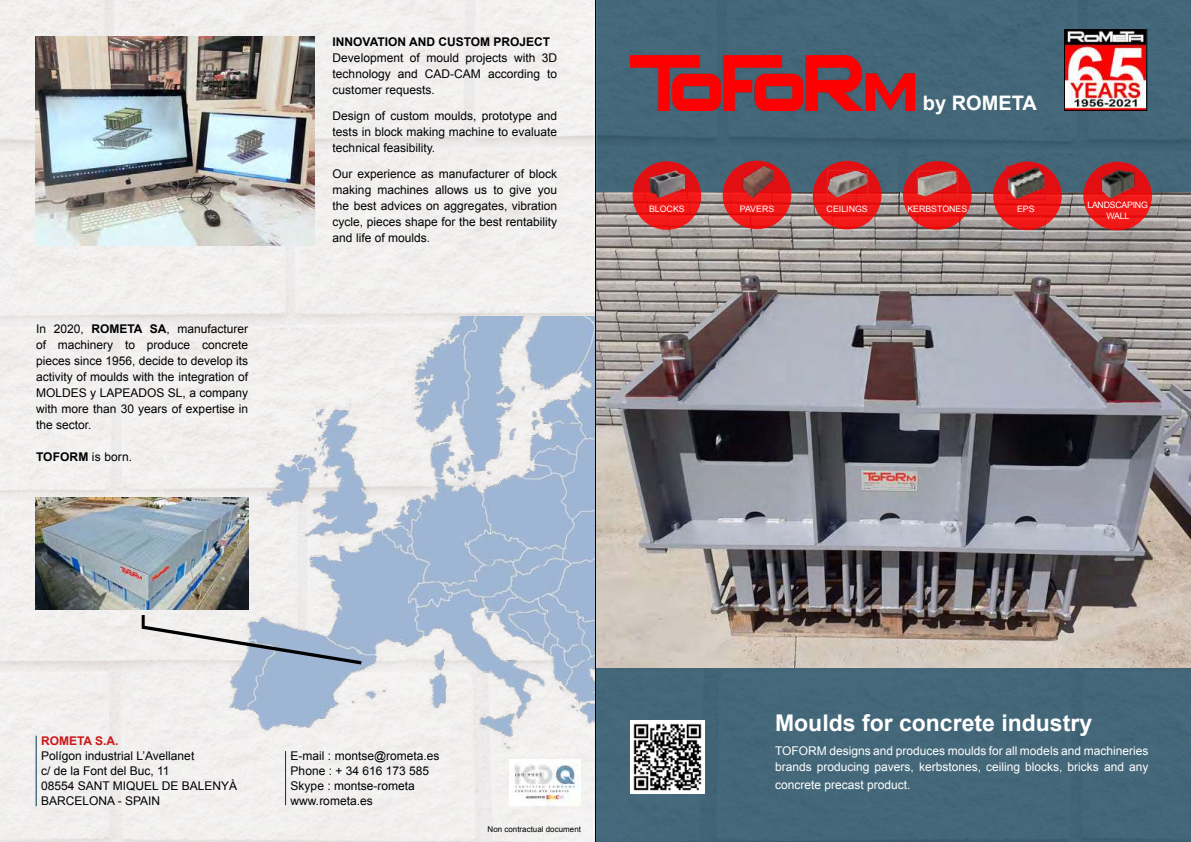
<style>
.page{position:relative;width:1191px;height:842px;background:#fff}
.page>*{position:absolute;margin:0;border:0;box-sizing:border-box;transform-origin:0 0}
.t1{font:700 23px "Arial";color:#fff}
.t2{font:700 20px "Arial";color:#fff}
.t3{font:12px/16px "Arial";color:#000;text-align:justify}
.t4{font:12px/16px "Arial";color:#fff}
.t5{font:700 12px "Arial";color:#000}
.t6{font:700 12px "Arial";color:#cd1719}
.t7{font:8.8px "Arial";color:#fff}
.t8{font:8.8px/10.6px "Arial";letter-spacing:-.03em;color:#fff;text-align:center}
.t9{font:8px "Arial";color:#000}
.s1{font-weight:700}
</style>
<div class="page">
<div style="left:0;top:0;width:595px;height:842px;background:#f1f0ef"></div>
<div style="left:594px;top:641px;width:597px;height:201px;background:#446879"></div>
<div style="left:596px;top:0;width:595px;height:192px;background:#436779"></div>
<img style="left:596px;top:192px;width:595px;height:476px">
<img style="left:35px;top:36px;width:280px;height:210px">
<img style="left:227px;top:317px;width:367px;height:436px">
<img style="left:36px;top:498px;width:212px;height:112px">
<svg style="left:138px;top:623px;width:227px;height:44px"></svg>
<hr style="left:142px;top:615px;width:3px;height:14px;background:#000">
<svg style="left:632px;top:161px;width:69px;height:69px;background:#e71718"></svg>
<svg style="left:722px;top:161px;width:69px;height:68px;background:#e81616"></svg>
<div style="left:813px;top:161px;width:68px;height:68px;background:linear-gradient(to right,#eb1616,#ec1515);border-radius:50%"></div>
<svg style="left:903px;top:161px;width:68px;height:69px;background:#e81516"></svg>
<svg style="left:1083px;top:162px;width:69px;height:68px;background:#ea1515"></svg>
<svg style="left:993px;top:162px;width:68px;height:68px;background:#ea1515"></svg>
<img style="left:650px;top:170px;width:34px;height:27px">
<img style="left:742px;top:166px;width:31px;height:31px">
<img style="left:829px;top:172px;width:37px;height:24px">
<div style="left:827px;top:170px;width:41px;height:28px;border:1px solid #e42721"></div>
<img style="left:919px;top:173px;width:36px;height:22px">
<div style="left:917px;top:171px;width:40px;height:26px;border:1px solid #e42721"></div>
<img style="left:1008px;top:168px;width:35px;height:29px">
<div style="left:1006px;top:166px;width:39px;height:33px;border:1px solid #e20e1d"></div>
<img style="left:1100px;top:169px;width:35px;height:30px">
<img style="left:630px;top:721px;width:75px;height:73px">
<hr style="left:595px;top:0;width:1px;height:842px;background:#000">
<img style="left:630px;top:55px;width:284px;height:55px">
<img style="left:1066px;top:32px;width:79px;height:77px">
<div style="left:1064px;top:30px;width:83px;height:81px;border:1px solid #000"></div>
<img style="left:509px;top:759px;width:72px;height:46px">
<hr style="left:285px;top:751px;width:1px;height:54px;background:#00354f">
<hr style="left:36px;top:736px;width:1px;height:70px;background:#00354f">
<p class="t3" style="left:36px;top:321px;width:214px">In 2020, <span class="s1">ROMETA SA</span>, manufacturer of machinery to produce concrete pieces since 1956, decide to develop its activity of moulds with the integration of MOLDES y LAPEADOS SL, a company with more than 30 years of expertise in the sector.</p>
<p class="t3" style="left:36px;top:449px;width:98px"><span class="s1">TOFORM</span> is born.</p>
<p class="t5" style="left:333px;top:33px;width:219px">INNOVATION AND CUSTOM PROJECT</p>
<p class="t3" style="left:333px;top:50px;width:226px">Development of mould projects with 3D technology and CAD-CAM according to customer requests.</p>
<p class="t3" style="left:333px;top:108px;width:226px">Design of custom moulds, prototype and tests in block making machine to evaluate technical feasibility.</p>
<p class="t3" style="left:333px;top:165px;width:226px">Our experience as manufacturer of block making machines allows us to give you the best advices on aggregates, vibration cycle, pieces shape for the best rentability and life of moulds.</p>
<h2 class="t2" style="left:922px;top:90px;width:116px">by ROMETA</h2>
<p class="t7" style="left:740px;top:203px;width:36px">PAVERS</p>
<p class="t7" style="left:907px;top:203px;width:61px">KERBSTONES</p>
<p class="t8" style="left:1087px;top:200px;width:62px">LANDSCAPING<br>WALL</p>
<p class="t7" style="left:649px;top:203px;width:37px">BLOCKS</p>
<p class="t7" style="left:826px;top:203px;width:43px">CEILINGS</p>
<p class="t7" style="left:1017px;top:203px;width:19px">EPS</p>
<p class="t6" style="left:41px;top:733px;width:79px">ROMETA S.A.</p>
<p class="t3" style="left:41px;top:748px;width:198px;line-height:15px;text-align:left">Polígon industrial L’Avellanet<br>c/ de la Font del Buc, 11<br>08554 SANT MIQUEL DE BALENYÀ<br>BARCELONA - SPAIN</p>
<p class="t3" style="left:291px;top:748px;width:150px;line-height:15px;text-align:left">E-mail : montse@rometa.es<br>Phone : + 34 616 173 585<br>Skype : montse-rometa www.rometa.es</p>
<p class="t9" style="left:487px;top:823px;width:95px">Non contractual document</p>
<h1 class="t1" style="left:775px;top:708px;width:318px">Moulds for concrete industry</h1>
<p class="t4" style="left:775px;top:743px;width:375px">TOFORM designs and produces moulds for all models and machineries brands producing pavers, kerbstones, ceiling blocks, bricks and any</p>
<p class="t4" style="left:775px;top:777px;width:137px">concrete precast product.</p>
</div>
